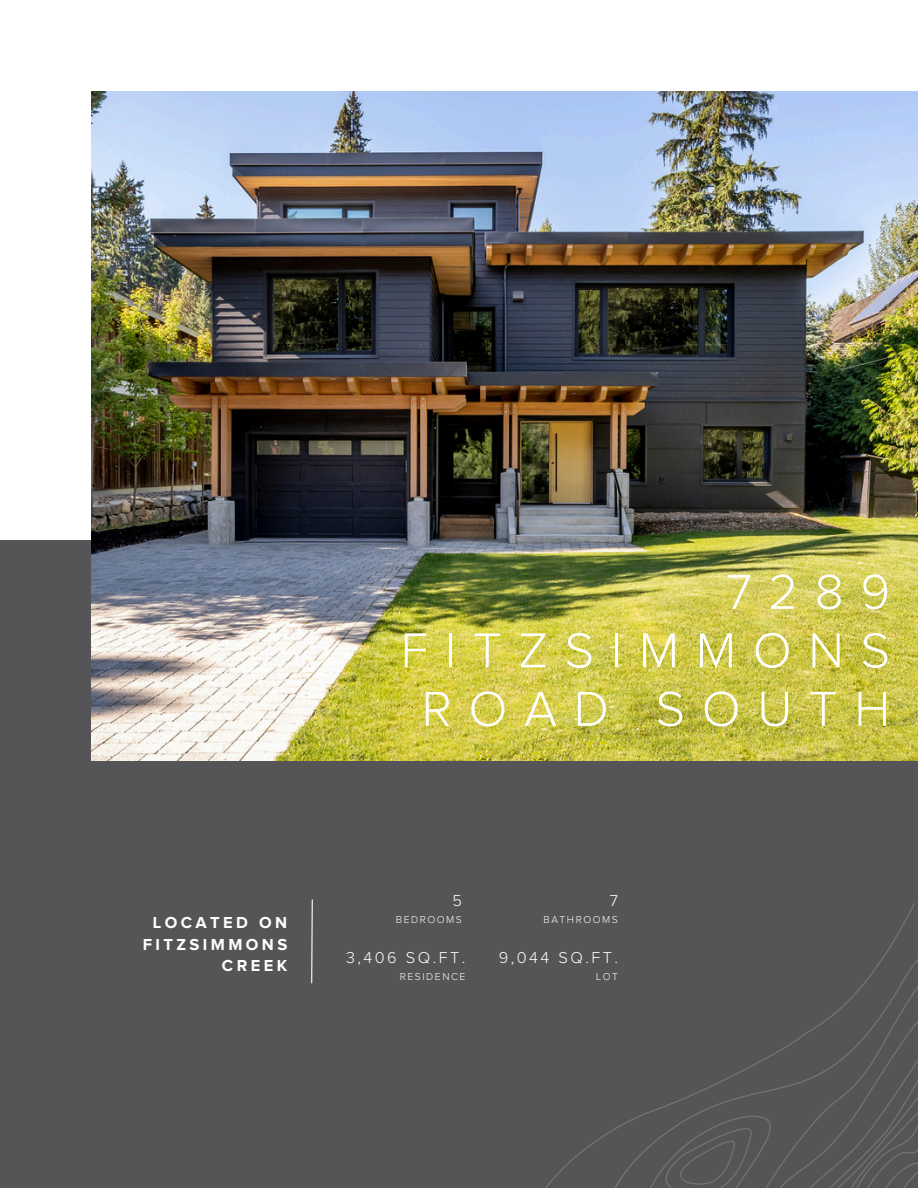
<style>
.page{position:relative;width:918px;height:1188px;background:#fff}
.page>*{position:absolute;margin:0;border:0;box-sizing:border-box;transform-origin:0 0}
.t1{font:300 50.85px/58.5px "Proxima Nova A";letter-spacing:.33em;color:#fff;text-align:right}
.t2{font:700 16.5px/21.3px "Proxima Nova A";letter-spacing:.205em;color:#fff;text-align:right}
.t3{font:300 16.35px "Proxima Nova A";letter-spacing:.15em;color:#fff}
.t4{font:300 10.35px "Proxima Nova A";letter-spacing:.15em;color:#fff}
</style>
<div class="page">
<div style="left:0;top:540px;width:918px;height:648px;background:#555456"></div>
<img style="left:92px;top:92px;width:826px;height:668px">
<svg style="left:626px;top:929px;width:292px;height:259px"></svg>
<svg style="left:311px;top:899px;width:2px;height:85px"></svg>
<h1 class="t1" style="left:401px;top:564px;width:491px">7289<br>FITZSIMMONS<br>ROAD SOUTH</h1>
<p class="t2" style="left:143px;top:912px;width:146px">LOCATED ON<br>FITZSIMMONS<br>CREEK</p>
<p class="t3" style="left:452px;top:891px;width:11px">5</p>
<h3 class="t4" style="left:396px;top:913px;width:68px">BEDROOMS</h3>
<h2 class="t3" style="left:346px;top:948px;width:121px">3,406 SQ.FT.</h2>
<p class="t4" style="left:400px;top:970px;width:67px">RESIDENCE</p>
<p class="t3" style="left:610px;top:891px;width:10px">7</p>
<p class="t4" style="left:543px;top:913px;width:76px">BATHROOMS</p>
<p class="t3" style="left:499px;top:948px;width:121px">9,044 SQ.FT.</p>
<h3 class="t4" style="left:596px;top:970px;width:23px">LOT</h3>
</div>
